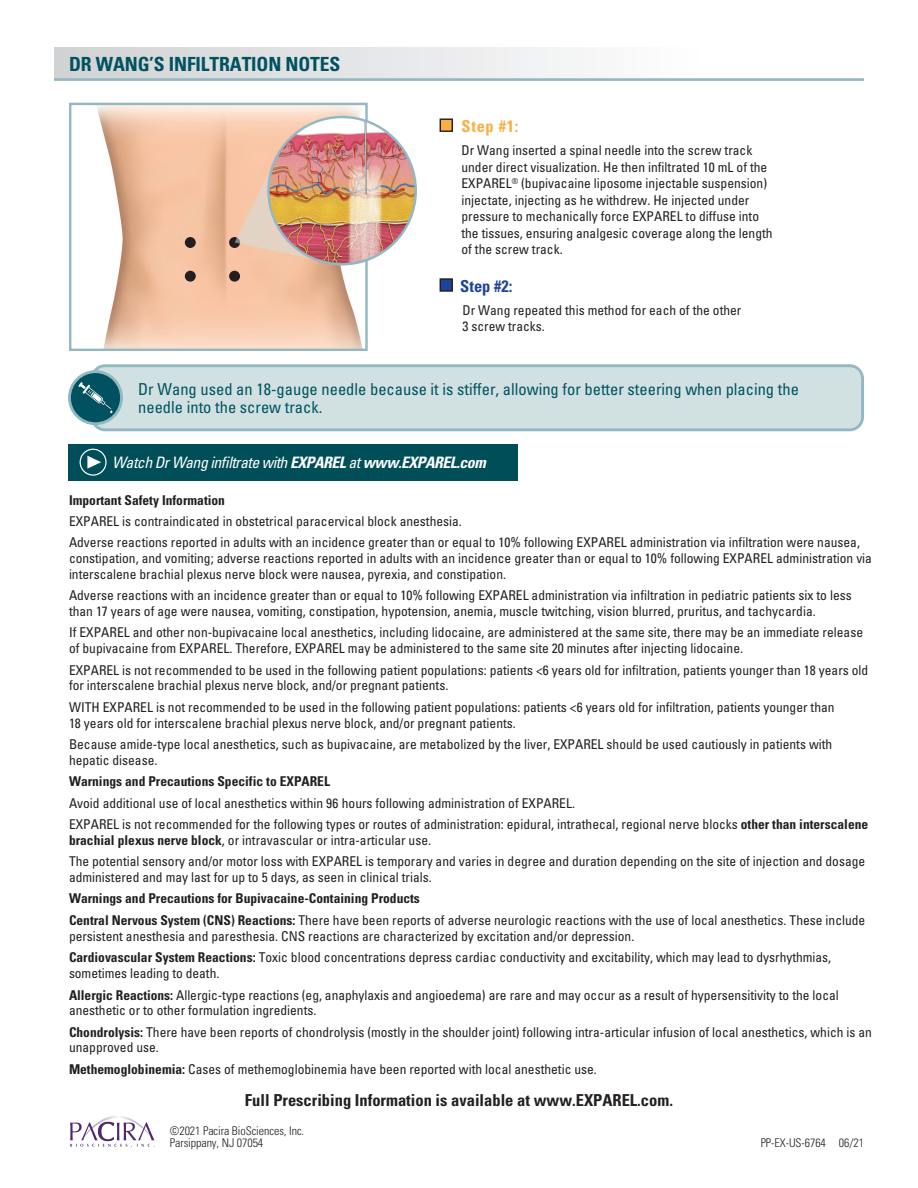
<style>
.page{position:relative;width:918px;height:1188px;background:#fff}
.page>*{position:absolute;margin:0;border:0;box-sizing:border-box;transform-origin:0 0}
.Body{font:700 condensed 19.5px "Univers";letter-spacing:-.005em;color:#005260}
.t1{font:condensed 16.5px/18.6px "Univers";color:#005260}
.t2{font:700 condensed 16.5px "Univers";color:#231f20}
.t3{font:700 condensed 16.5px "Univers";color:#fbaf42}
.t4{font:700 condensed 16.5px "Univers";color:#1e4498}
.Bullets{font:italic condensed 15.75px "Univers";letter-spacing:-.03em;color:#fff}
.t5{font:condensed 13.5px/15.8px "Univers";color:#231f20}
.t6{font:700 condensed 13.5px "Univers";color:#231f20}
.Bullets-2{font:300 condensed 12px/12px "Univers";letter-spacing:-.005em;color:#231f20}
.s1{font-weight:700}
</style>
<div class="page">
<div style="left:54px;top:47px;width:647px;height:33px;background:linear-gradient(to right,#d0d1d4,#fefefe)"></div>
<hr style="left:54px;top:78px;width:810px;height:3px;background:#92b8c3">
<img style="left:97px;top:106px;width:268px;height:242px">
<div style="left:69px;top:103px;width:299px;height:248px;border:2px solid #92b8c3"></div>
<div style="left:186px;top:238px;width:9px;height:9px;background:#231f20;border-radius:50%"></div>
<div style="left:185px;top:237px;width:11px;height:11px;border:1px solid #231f20;border-radius:50%"></div>
<div style="left:230px;top:238px;width:9px;height:9px;background:#231f20;border-radius:50%"></div>
<div style="left:229px;top:237px;width:11px;height:11px;border:1px solid #231f20;border-radius:50%"></div>
<div style="left:186px;top:271px;width:9px;height:10px;background:#231f20;border-radius:50%"></div>
<div style="left:185px;top:271px;width:11px;height:11px;border:1px solid #231f20;border-radius:50%"></div>
<div style="left:230px;top:271px;width:9px;height:10px;background:#231f20;border-radius:50%"></div>
<div style="left:229px;top:271px;width:11px;height:11px;border:1px solid #231f20;border-radius:50%"></div>
<svg style="left:235px;top:148px;width:78px;height:111px;background:#ebc8b0"></svg>
<img style="left:268px;top:117px;width:148px;height:147px;border-radius:74px">
<div style="left:69px;top:444px;width:449px;height:37px;background:#004e58"></div>
<div style="left:80px;top:449px;width:27px;height:27px;border:1px solid #fff;border-radius:50%"></div>
<svg style="left:87px;top:456px;width:14px;height:13px"></svg>
<div style="left:440px;top:119px;width:12px;height:12px;background:#fbaf42"></div>
<div style="left:440px;top:119px;width:13px;height:13px;border:1px solid #231f20"></div>
<div style="left:440px;top:279px;width:12px;height:12px;background:#1e4498"></div>
<div style="left:440px;top:278px;width:13px;height:14px;border:1px solid #231f20"></div>
<div style="left:92px;top:366px;width:771px;height:64px;background:#d1e1e2;border-radius:13px"></div>
<div style="left:91px;top:364px;width:773px;height:67px;border:3px solid #92b8c3;border-radius:13px"></div>
<svg style="left:69px;top:372px;width:53px;height:52px"></svg>
<div style="left:68px;top:370px;width:55px;height:55px;border:3px solid #92b8c3;border-radius:50%"></div>
<svg style="left:78px;top:382px;width:34px;height:31px"></svg>
<svg style="left:70px;top:1116px;width:85px;height:31px"></svg>
<p class="Body" style="left:69px;top:52px;width:273px">DR WANG’S INFILTRATION NOTES</p>
<p class="t3" style="left:462px;top:116px;width:58px">Step #1:</p>
<p class="t5" style="left:461px;top:142px;width:313px;line-height:16.5px">Dr Wang inserted a spinal needle into the screw track under direct visualization. He then infiltrated 10 mL of the EXPAREL<sup>®</sup> (bupivacaine liposome injectable suspension) injectate, injecting as he withdrew. He injected under pressure to mechanically force EXPAREL to diffuse into the tissues, ensuring analgesic coverage along the length of the screw track.</p>
<p class="t4" style="left:460px;top:276px;width:54px">Step #2:</p>
<p class="t5" style="left:462px;top:302px;width:280px;line-height:16.5px">Dr Wang repeated this method for each of the other<br>3 screw tracks.</p>
<p class="t1" style="left:138px;top:379px;width:662px">Dr Wang used an 18-gauge needle because it is stiffer, allowing for better steering when placing the needle into the screw track.</p>
<p class="Bullets" style="left:112px;top:453px;width:375px">Watch Dr Wang infiltrate with <span class="s1">EXPAREL</span> at <span class="s1">www.EXPAREL.com</span></p>
<p class="t6" style="left:69px;top:491px;width:158px">Important Safety Information</p>
<p class="t5" style="left:69px;top:513px;width:394px">EXPAREL is contraindicated in obstetrical paracervical block anesthesia.</p>
<p class="t5" style="left:69px;top:535px;width:805px">Adverse reactions reported in adults with an incidence greater than or equal to 10% following EXPAREL administration via infiltration were nausea, constipation, and vomiting; adverse reactions reported in adults with an incidence greater than or equal to 10% following EXPAREL administration via interscalene brachial plexus nerve block were nausea, pyrexia, and constipation.</p>
<p class="t5" style="left:69px;top:587px;width:784px">Adverse reactions with an incidence greater than or equal to 10% following EXPAREL administration via infiltration in pediatric patients six to less than 17 years of age were nausea, vomiting, constipation, hypotension, anemia, muscle twitching, vision blurred, pruritus, and tachycardia.</p>
<p class="t5" style="left:69px;top:625px;width:796px">If EXPAREL and other non-bupivacaine local anesthetics, including lidocaine, are administered at the same site, there may be an immediate release of bupivacaine from EXPAREL. Therefore, EXPAREL may be administered to the same site 20 minutes after injecting lidocaine.</p>
<p class="t5" style="left:69px;top:662px;width:801px">EXPAREL is not recommended to be used in the following patient populations: patients &lt;6 years old for infiltration, patients younger than 18 years old for interscalene brachial plexus nerve block, and/or pregnant patients.</p>
<p class="t5" style="left:69px;top:699px;width:767px">WITH EXPAREL is not recommended to be used in the following patient populations: patients &lt;6 years old for infiltration, patients younger than<br>18 years old for interscalene brachial plexus nerve block, and/or pregnant patients.</p>
<p class="t5" style="left:69px;top:736px;width:765px">Because amide-type local anesthetics, such as bupivacaine, are metabolized by the liver, EXPAREL should be used cautiously in patients with hepatic disease.</p>
<p class="t6" style="left:69px;top:773px;width:263px">Warnings and Precautions Specific to EXPAREL</p>
<p class="t5" style="left:69px;top:795px;width:508px">Avoid additional use of local anesthetics within 96 hours following administration of EXPAREL.</p>
<p class="t5" style="left:69px;top:816px;width:801px">EXPAREL is not recommended for the following types or routes of administration: epidural, intrathecal, regional nerve blocks <span class="s1">other than interscalene brachial plexus nerve block</span>, or intravascular or intra-articular use.</p>
<p class="t5" style="left:69px;top:853px;width:798px">The potential sensory and/or motor loss with EXPAREL is temporary and varies in degree and duration depending on the site of injection and dosage administered and may last for up to 5 days, as seen in clinical trials.</p>
<p class="t6" style="left:69px;top:890px;width:352px">Warnings and Precautions for Bupivacaine-Containing Products</p>
<p class="t5" style="left:69px;top:912px;width:798px"><span class="s1">Central Nervous System (CNS) Reactions:</span> There have been reports of adverse neurologic reactions with the use of local anesthetics. These include persistent anesthesia and paresthesia. CNS reactions are characterized by excitation and/or depression.</p>
<p class="t5" style="left:69px;top:949px;width:764px"><span class="s1">Cardiovascular System Reactions:</span> Toxic blood concentrations depress cardiac conductivity and excitability, which may lead to dysrhythmias, sometimes leading to death.</p>
<p class="t5" style="left:69px;top:987px;width:771px"><span class="s1">Allergic Reactions:</span> Allergic-type reactions (eg, anaphylaxis and angioedema) are rare and may occur as a result of hypersensitivity to the local anesthetic or to other formulation ingredients.</p>
<p class="t5" style="left:69px;top:1024px;width:805px"><span class="s1">Chondrolysis:</span> There have been reports of chondrolysis (mostly in the shoulder joint) following intra-articular infusion of local anesthetics, which is an unapproved use.</p>
<p class="t5" style="left:69px;top:1061px;width:529px"><span class="s1">Methemoglobinemia:</span> Cases of methemoglobinemia have been reported with local anesthetic use.</p>
<p class="t2" style="left:245px;top:1090px;width:430px">Full Prescribing Information is available at www.EXPAREL.com.</p>
<p class="Bullets-2" style="left:170px;top:1125px;width:136px">©2021 Pacira BioSciences, Inc.<br>Parsippany, NJ 07054</p>
<p class="Bullets-2" style="left:761px;top:1137px;width:105px">PP-EX-US-6764 06/21</p>
</div>
